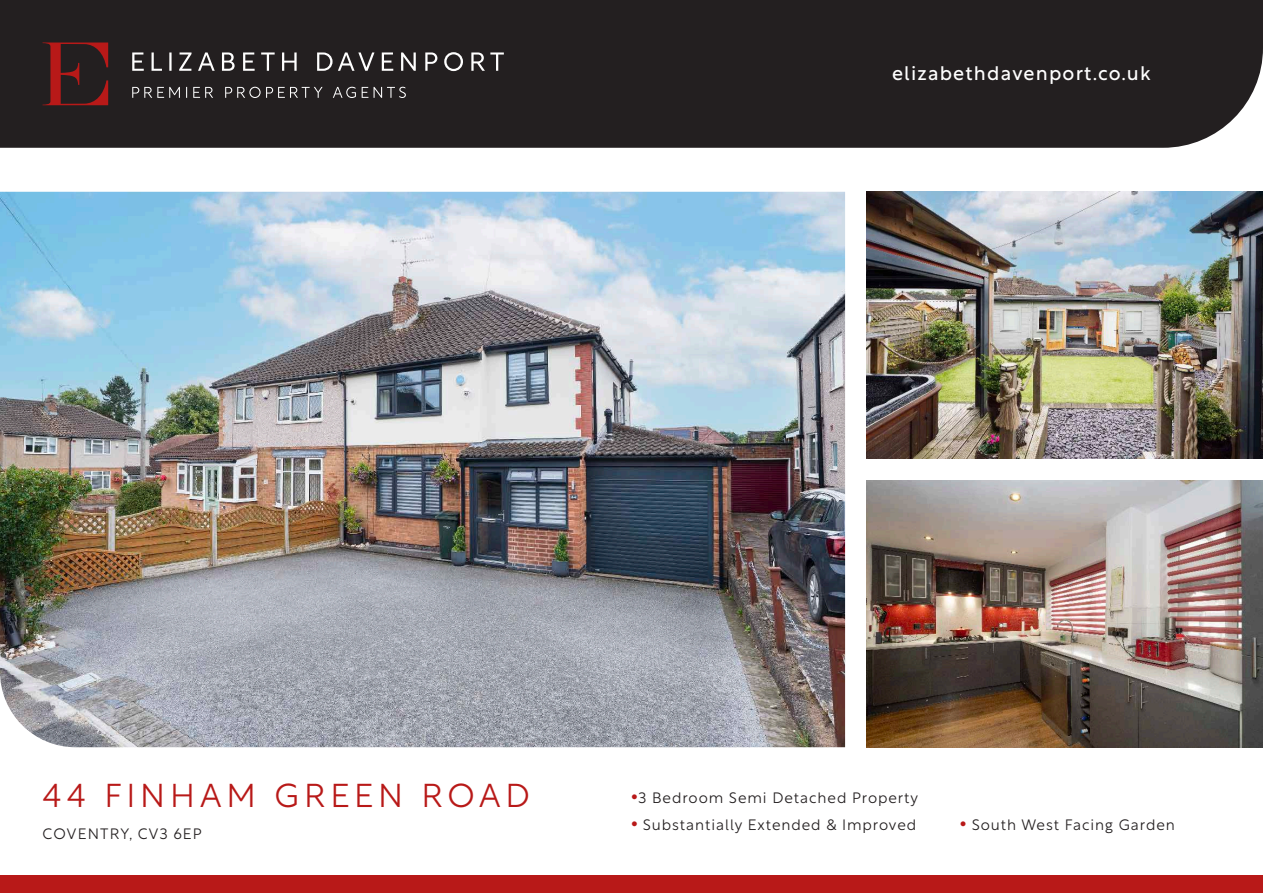
<style>
.page{position:relative;width:1263px;height:893px;background:#fff}
.page>*{position:absolute;margin:0;border:0;box-sizing:border-box;transform-origin:0 0}
.t1{font:300 33px "Rustica";letter-spacing:.145em;color:#b81918}
.t2{font:19.5px "Rustica";letter-spacing:.06em;color:#fff}
.t3{font:300 15px "Rustica";letter-spacing:.06em;color:#231f20}
.t4{font:300 15px "Rustica";letter-spacing:.08em;color:#231f20}
</style>
<div class="page">
<div style="left:0;top:0;width:1263px;height:148px;background:#231f20"></div>
<svg style="left:43px;top:43px;width:65px;height:62px;background:#4f1d1d"></svg>
<svg style="left:132px;top:52px;width:372px;height:19px;background:#555253"></svg>
<svg style="left:132px;top:87px;width:274px;height:11px;background:#4c4849"></svg>
<div style="left:0;top:876px;width:1263px;height:17px;background:#b81918"></div>
<img style="left:866px;top:192px;width:397px;height:267px">
<img style="left:866px;top:480px;width:397px;height:267px">
<img style="left:0;top:192px;width:845px;height:555px">
<p class="t2" style="left:892px;top:56px;width:260px">elizabethdavenport.co.uk</p>
<p class="t1" style="left:43px;top:767px;width:489px">44 FINHAM GREEN ROAD</p>
<p class="t4" style="left:43px;top:820px;width:161px">COVENTRY, CV3 6EP</p>
<p class="t3" style="left:631px;top:785px;width:288px"><sup>●</sup>3 Bedroom Semi Detached Property</p>
<p class="t3" style="left:631px;top:812px;width:286px"><sup>●</sup> Substantially Extended &amp; Improved</p>
<p class="t3" style="left:960px;top:812px;width:216px"><sup>●</sup> South West Facing Garden</p>
</div>
